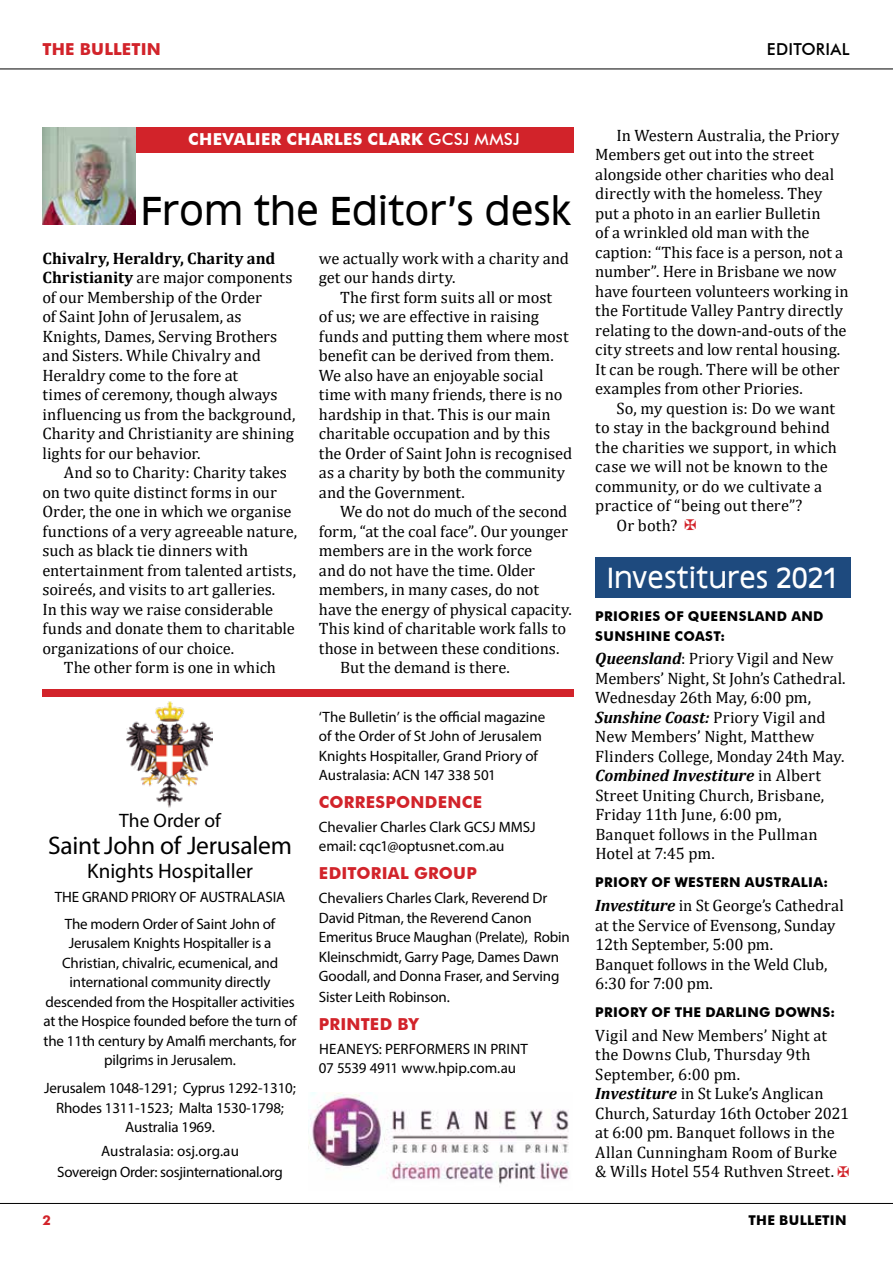
<style>
.page{position:relative;width:893px;height:1263px;background:#fff}
.page>*{position:absolute;margin:0;border:0;box-sizing:border-box;transform-origin:0 0}
.t1{font:37.5px "Antique Oakland";letter-spacing:-.01em;color:#000}
.t2{font:27px "Antique Oakland";letter-spacing:-.01em;color:#fff}
.t3{font:25.5px "Myriad Pro";letter-spacing:-.01em;color:#000}
.t4{font:21px "Myriad Pro";color:#000}
.t5{font:19.5px "Myriad Pro";color:#000}
.t6{font:16.5px/19.5px "Cambria";color:#000}
.t7{font:700 16.5px "Futura BT";letter-spacing:.015em;color:#d2232a}
.t8{font:700 16.5px "Futura BT";letter-spacing:.02em;color:#fff}
.t9{font:16.5px "Cambria";letter-spacing:-.02em;color:#000}
.t10{font:500 16.5px "Futura BT";letter-spacing:.02em;color:#000}
.t11{font:15px/19.5px "Myriad Pro";letter-spacing:-.01em;color:#000}
.t12{font:700 13.5px/19.5px "Futura BT";letter-spacing:.025em;color:#000}
.t13{font:700 13.5px "Futura BT";color:#d2232a}
.s1{font-weight:500}
.s2{font-weight:700}
.s3{font-weight:700;font-style:italic}
</style>
<div class="page">
<hr style="left:0;top:1203px;width:893px;height:1px;background:#000">
<hr style="left:0;top:69px;width:893px;height:1px;background:#000">
<div style="left:595px;top:557px;width:255px;height:41px;background:#1e4a7e"></div>
<div style="left:43px;top:128px;width:531px;height:25px;background:#d2232a"></div>
<img style="left:42px;top:128px;width:93px;height:97px">
<img style="left:309px;top:1093px;width:260px;height:91px">
<div style="left:43px;top:689px;width:531px;height:8px;background:#d2232a"></div>
<img style="left:126px;top:702px;width:87px;height:105px">
<p class="t7" style="left:43px;top:39px;width:120px">THE BULLETIN</p>
<p class="t10" style="left:767px;top:39px;width:84px">EDITORIAL</p>
<p class="t8" style="left:188px;top:129px;width:333px">CHEVALIER CHARLES CLARK <span class="s1">GCSJ MMSJ</span></p>
<h1 class="t1" style="left:141px;top:187px;width:433px">From the Editor’s desk</h1>
<p class="t6" style="left:43px;top:248px;width:254px"><span class="s2">Chivalry, Heraldry, Charity and<br>Christianity</span> are major components of our Membership of the Order<br>of Saint John of Jerusalem, as<br>Knights, Dames, Serving Brothers and Sisters. While Chivalry and<br>Heraldry come to the fore at<br>times of ceremony, though always influencing us from the background,<br>Charity and Christianity are shining lights for our behavior.</p>
<p class="t6" style="left:43px;top:463px;width:256px;text-indent:21px">And so to Charity: Charity takes on two quite distinct forms in our Order, the one in which we organise functions of a very agreeable nature, such as black tie dinners with entertainment from talented artists, soireés, and visits to art galleries.<br>In this way we raise considerable funds and donate them to charitable organizations of our choice.</p>
<p class="t6" style="left:64px;top:658px;width:214px">The other form is one in which</p>
<p class="t5" style="left:119px;top:808px;width:103px">The Order of</p>
<h3 class="t3" style="left:48px;top:829px;width:245px">Saint John of Jerusalem</h3>
<p class="t4" style="left:87px;top:857px;width:167px">Knights Hospitaller</p>
<p class="t11" style="left:55px;top:886px;width:232px">THE GRAND PRIORY OF AUSTRALASIA</p>
<p class="t11" style="left:43px;top:913px;width:255px;text-align:center">The modern Order of Saint John of Jerusalem Knights Hospitaller is a Christian, chivalric, ecumenical, and international community directly descended from the Hospitaller activities at the Hospice founded before the turn of the 11th century by Amalfi merchants, for pilgrims in Jerusalem.</p>
<p class="t11" style="left:44px;top:1078px;width:253px;text-align:center">Jerusalem 1048-1291; Cyprus 1292-1310;<br>Rhodes 1311-1523; Malta 1530-1798;<br>Australia 1969.</p>
<p class="t11" style="left:57px;top:1140px;width:227px;line-height:21px;text-align:center">Australasia: osj.org.au<br>Sovereign Order: sosjinternational.org</p>
<p class="t6" style="left:319px;top:248px;width:252px">we actually work with a charity and get our hands dirty.</p>
<p class="t6" style="left:319px;top:287px;width:255px;text-indent:21px">The first form suits all or most<br>of us; we are effective in raising funds and putting them where most benefit can be derived from them.<br>We also have an enjoyable social time with many friends, there is no hardship in that. This is our main charitable occupation and by this the Order of Saint John is recognised as a charity by both the community and the Government.</p>
<p class="t9" style="left:340px;top:502px;width:229px">We do not do much of the second</p>
<p class="t6" style="left:319px;top:521px;width:250px">form, “at the coal face”. Our younger</p>
<p class="t6" style="left:319px;top:541px;width:215px">members are in the work force</p>
<p class="t6" style="left:319px;top:560px;width:218px">and do not have the time. Older</p>
<p class="t6" style="left:319px;top:580px;width:222px">members, in many cases, do not</p>
<p class="t6" style="left:319px;top:599px;width:254px">have the energy of physical capacity.</p>
<p class="t6" style="left:319px;top:619px;width:249px">This kind of charitable work falls to</p>
<p class="t6" style="left:319px;top:638px;width:242px">those in between these conditions.</p>
<p class="t6" style="left:340px;top:658px;width:171px">But the demand is there.</p>
<p class="t11" style="left:319px;top:707px;width:228px">‘The Bulletin’ is the official magazine of the Order of St John of Jerusalem Knights Hospitaller, Grand Priory of Australasia: ACN 147 338 501</p>
<p class="t7" style="left:319px;top:792px;width:165px">CORRESPONDENCE</p>
<p class="t11" style="left:319px;top:817px;width:218px">Chevalier Charles Clark GCSJ MMSJ email: cqc1@optusnet.com.au</p>
<p class="t7" style="left:319px;top:863px;width:159px">EDITORIAL GROUP</p>
<p class="t11" style="left:319px;top:888px;width:252px">Chevaliers Charles Clark, Reverend Dr David Pitman, the Reverend Canon Emeritus Bruce Maughan (Prelate), Robin Kleinschmidt, Garry Page, Dames Dawn Goodall, and Donna Fraser, and Serving</p>
<p class="t11" style="left:319px;top:987px;width:132px">Sister Leith Robinson.</p>
<p class="t7" style="left:319px;top:1014px;width:101px">PRINTED BY</p>
<p class="t11" style="left:319px;top:1039px;width:210px">HEANEYS: PERFORMERS IN PRINT<br>07 5539 4911 www.hpip.com.au</p>
<p class="t6" style="left:595px;top:125px;width:255px;text-indent:21px">In Western Australia, the Priory Members get out into the street alongside other charities who deal directly with the homeless. They put a photo in an earlier Bulletin<br>of a wrinkled old man with the caption: “This face is a person, not a number”. Here in Brisbane we now have fourteen volunteers working in the Fortitude Valley Pantry directly relating to the down-and-outs of the city streets and low rental housing.<br>It can be rough. There will be other examples from other Priories.</p>
<p class="t6" style="left:617px;top:398px;width:220px">So, my question is: Do we want</p>
<p class="t6" style="left:595px;top:418px;width:236px">to stay in the background behind</p>
<p class="t6" style="left:595px;top:437px;width:243px">the charities we support, in which</p>
<p class="t6" style="left:595px;top:457px;width:234px">case we will not be known to the</p>
<p class="t6" style="left:595px;top:476px;width:228px">community, or do we cultivate a</p>
<p class="t6" style="left:595px;top:496px;width:209px">practice of “being out there”?</p>
<p class="t6" style="left:617px;top:515px;width:62px">Or both?</p>
<h2 class="t2" style="left:607px;top:560px;width:234px">Investitures 2021</h2>
<p class="t12" style="left:595px;top:606px;width:230px">PRIORIES OF QUEENSLAND AND<br>SUNSHINE COAST:</p>
<p class="t6" style="left:595px;top:649px;width:252px"><span class="s3">Queensland</span>: Priory Vigil and New<br>Members’ Night, St John’s Cathedral.<br>Wednesday 26th May, 6:00 pm,<br><span class="s3">Sunshine Coast:</span> Priory Vigil and<br>New Members’ Night, Matthew<br>Flinders College, Monday 24th May.<br><span class="s3">Combined Investiture</span> in Albert<br>Street Uniting Church, Brisbane,<br>Friday 11th June, 6:00 pm,<br>Banquet follows in the Pullman<br>Hotel at 7:45 pm.</p>
<p class="t12" style="left:595px;top:873px;width:234px">PRIORY OF WESTERN AUSTRALIA:</p>
<p class="t6" style="left:595px;top:896px;width:250px"><span class="s3">Investiture</span> in St George’s Cathedral at the Service of Evensong, Sunday<br>12th September, 5:00 pm.<br>Banquet follows in the Weld Club,<br>6:30 for 7:00 pm.</p>
<p class="t12" style="left:595px;top:1002px;width:241px">PRIORY OF THE DARLING DOWNS:</p>
<p class="t6" style="left:595px;top:1025px;width:255px">Vigil and New Members’ Night at the Downs Club, Thursday 9th<br>September, 6:00 pm.<br><span class="s3">Investiture</span> in St Luke’s Anglican<br>Church, Saturday 16th October 2021 at 6:00 pm. Banquet follows in the<br>Allan Cunningham Room of Burke &amp; Wills Hotel 554 Ruthven Street.</p>
<p class="t13" style="left:43px;top:1212px;width:10px">2</p>
<p class="t12" style="left:749px;top:1211px;width:99px">THE BULLETIN</p>
</div>
